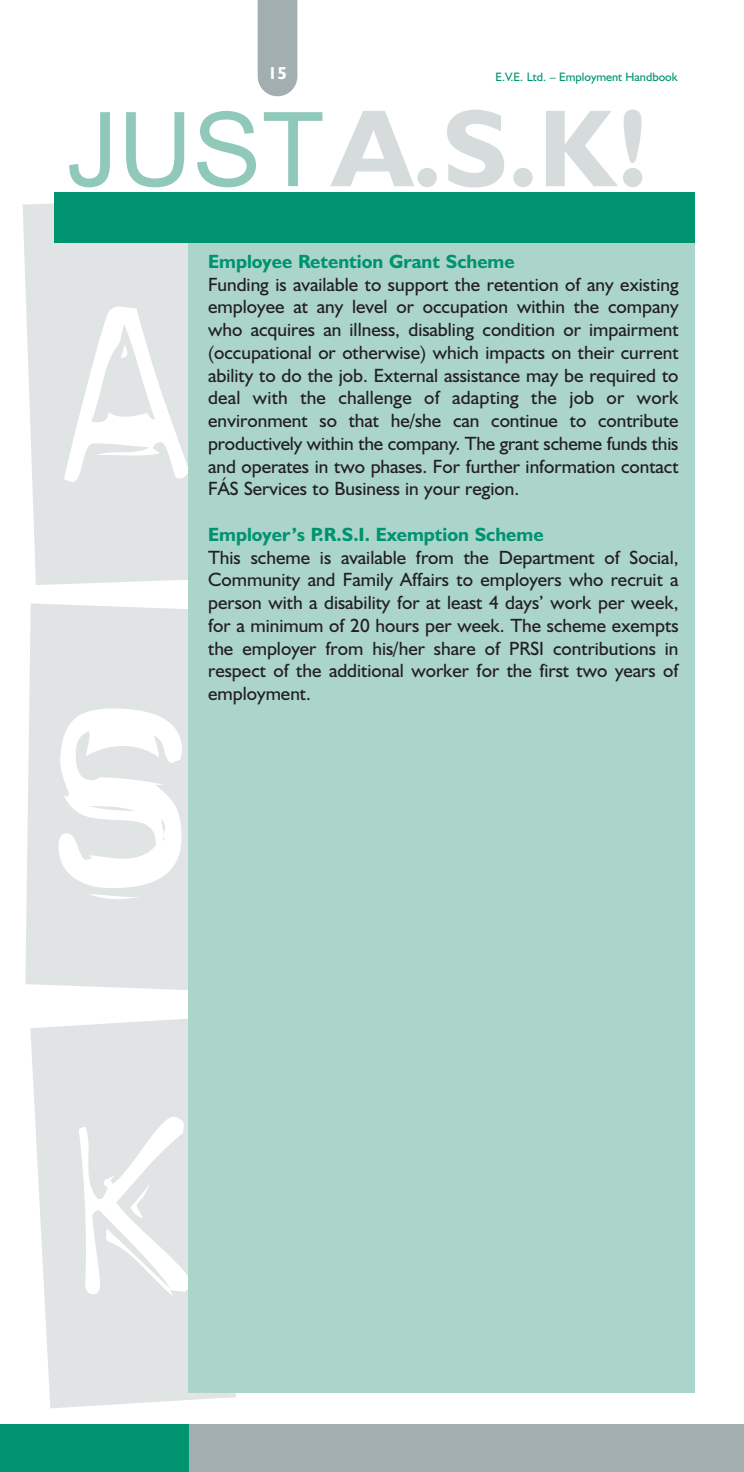
<style>
.page{position:relative;width:744px;height:1472px;background:#fff}
.page>*{position:absolute;margin:0;border:0;box-sizing:border-box;transform-origin:0 0}
.t1{font:700 110.25px "Humanist 521 BT";color:#d6dbdc}
.t2{font:19.25px/22.8px "Humanist 521 BT";color:#231f20;text-align:justify}
.t3{font:700 19.25px "Humanist 521 BT";color:#009370}
.t4{font:700 17.5px "Humanist 521 BT";color:#fff}
.t5{font:12.25px "Humanist 521 BT";color:#009370}
.s1{font-family:"Arial";font-weight:400;font-size:103.25px;color:#90c9ba}
</style>
<div class="page">
<svg style="left:30px;top:1017px;width:206px;height:391px;fill:#e0e4e5"></svg>
<svg style="left:23px;top:203px;width:166px;height:382px;fill:#e0e4e5"></svg>
<svg style="left:25px;top:603px;width:164px;height:388px;fill:#e0e4e5"></svg>
<div style="left:189px;top:194px;width:506px;height:1199px;background:#abd5cb"></div>
<div style="left:152px;top:1424px;width:592px;height:48px;background:#a2aeaf"></div>
<div style="left:258px;top:0;width:39px;height:96px;background:#a2aeaf"></div>
<div style="left:0;top:1424px;width:189px;height:48px;background:#009370"></div>
<div style="left:54px;top:192px;width:641px;height:51px;background:#009370"></div>
<p class="t4" style="left:268px;top:66px;width:21px">15</p>
<p class="t5" style="left:495px;top:72px;width:184px">E.V.E. Ltd. – Employment Handbook</p>
<h1 class="t1" style="left:66px;top:107px;width:585px"><span class="s1">JUST</span>A.S.K!</h1>
<p class="t3" style="left:208px;top:254px;width:308px">Employee Retention Grant Scheme</p>
<p class="t2" style="left:208px;top:276px;width:472px">Funding is available to support the retention of any existing employee at any level or occupation within the company who acquires an illness, disabling condition or impairment (occupational or otherwise) which impacts on their current ability to do the job. External assistance may be required to deal with the challenge of adapting the job or work environment so that he/she can continue to contribute productively within the company. The grant scheme funds this and operates in two phases. For further information contact FÁS Services to Business in your region.</p>
<p class="t3" style="left:208px;top:527px;width:337px">Employer’s P.R.S.I. Exemption Scheme</p>
<p class="t2" style="left:208px;top:549px;width:472px">This scheme is available from the Department of Social, Community and Family Affairs to employers who recruit a person with a disability for at least 4 days’ work per week, for a minimum of 20 hours per week. The scheme exempts the employer from his/her share of PRSI contributions in respect of the additional worker for the first two years of employment.</p>
</div>
